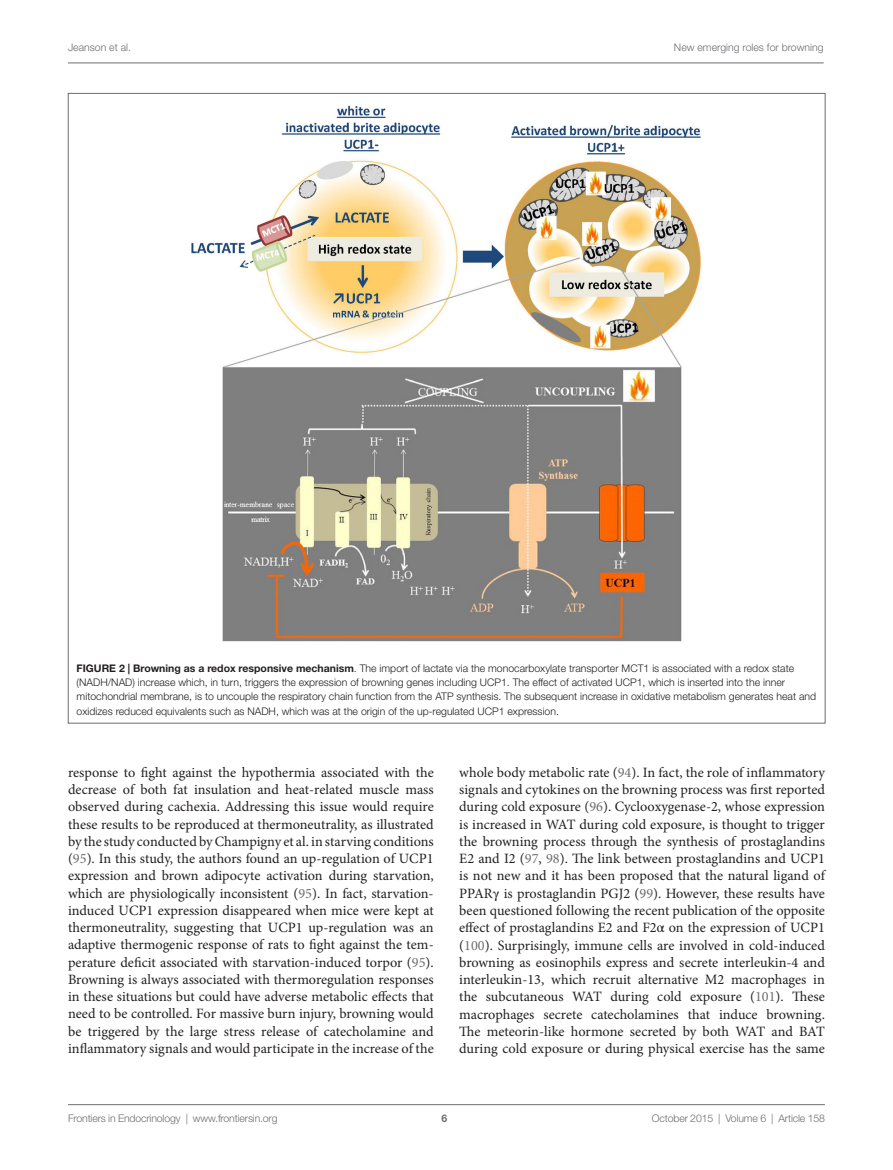
<style>
.page{position:relative;width:893px;height:1170px;background:#fff}
.page>*{position:absolute;margin:0;border:0;box-sizing:border-box;transform-origin:0 0}
.t1{font:14.25px/17.2px "Minion Pro";color:#231f20;text-align:justify}
.t2{font:300 10.5px/14.2px "Helvetica Neue LT Std";color:#231f20}
.t3{font:300 10.5px "Helvetica Neue LT Std";letter-spacing:-.015em;color:#6c6d70}
.t4{font:700 10.5px "Helvetica Neue LT Std";color:#6c6d70}
.s1{font-weight:700}
.s2{color:#6c6d70}
.s3{font-family:"STIX General"}
</style>
<div class="page">
<img style="left:191px;top:105px;width:511px;height:537px">
<hr style="left:68px;top:1104px;width:757px;height:1px;background:#6c6d70">
<hr style="left:68px;top:63px;width:756px;height:1px;background:#6c6d70">
<p class="t3" style="left:68px;top:41px;width:65px">Jeanson et al.</p>
<p class="t3" style="left:674px;top:41px;width:151px">New emerging roles for browning</p>
<p class="t2" style="left:77px;top:660px;width:741px"><span class="s1">FIGURE 2 | Browning as a redox responsive mechanism</span>. The import of lactate via the monocarboxylate transporter MCT1 is associated with a redox state (NADH/NAD) increase which, in turn, triggers the expression of browning genes including UCP1. The effect of activated UCP1, which is inserted into the inner mitochondrial membrane, is to uncouple the respiratory chain function from the ATP synthesis. The subsequent increase in oxidative metabolism generates heat and oxidizes reduced equivalents such as NADH, which was at the origin of the up-regulated UCP1 expression.</p>
<p class="t1" style="left:68px;top:763px;width:367px">response to fight against the hypothermia associated with the decrease of both fat insulation and heat-related muscle mass observed during cachexia. Addressing this issue would require these results to be reproduced at thermoneutrality, as illustrated by the study conducted by Champigny et al. in starving conditions (<span class="s2">95</span>). In this study, the authors found an up-regulation of UCP1 expression and brown adipocyte activation during starvation, which are physiologically inconsistent (<span class="s2">95</span>). In fact, starvation&shy;induced UCP1 expression disappeared when mice were kept at thermoneutrality, suggesting that UCP1 up-regulation was an adaptive thermogenic response of rats to fight against the tem&shy;perature deficit associated with starvation-induced torpor (<span class="s2">95</span>).<br>Browning is always associated with thermoregulation responses in these situations but could have adverse metabolic effects that need to be controlled. For massive burn injury, browning would be triggered by the large stress release of catecholamine and inflammatory signals and would participate in the increase of the</p>
<p class="t1" style="left:459px;top:763px;width:367px">whole body metabolic rate (<span class="s2">94</span>). In fact, the role of inflammatory signals and cytokines on the browning process was first reported during cold exposure (<span class="s2">96</span>). Cyclooxygenase-2, whose expression is increased in WAT during cold exposure, is thought to trigger the browning process through the synthesis of prostaglandins E2 and I2 (<span class="s2">97</span>, <span class="s2">98</span>). The link between prostaglandins and UCP1 is not new and it has been proposed that the natural ligand of PPAR<span class="s3">γ</span> is prostaglandin PGJ2 (<span class="s2">99</span>). However, these results have been questioned following the recent publication of the opposite effect of prostaglandins E2 and F2<span class="s3">α</span> on the expression of UCP1 (<span class="s2">100</span>). Surprisingly, immune cells are involved in cold-induced browning as eosinophils express and secrete interleukin-4 and interleukin-13, which recruit alternative M2 macrophages in the subcutaneous WAT during cold exposure (<span class="s2">101</span>). These macrophages secrete catecholamines that induce browning.<br>The meteorin-like hormone secreted by both WAT and BAT during cold exposure or during physical exercise has the same</p>
<p class="t3" style="left:68px;top:1111px;width:211px">Frontiers in Endocrinology | www.frontiersin.org</p>
<p class="t4" style="left:441px;top:1111px;width:7px">6</p>
<p class="t3" style="left:652px;top:1111px;width:174px">October 2015 | Volume 6 | Article 158</p>
</div>
